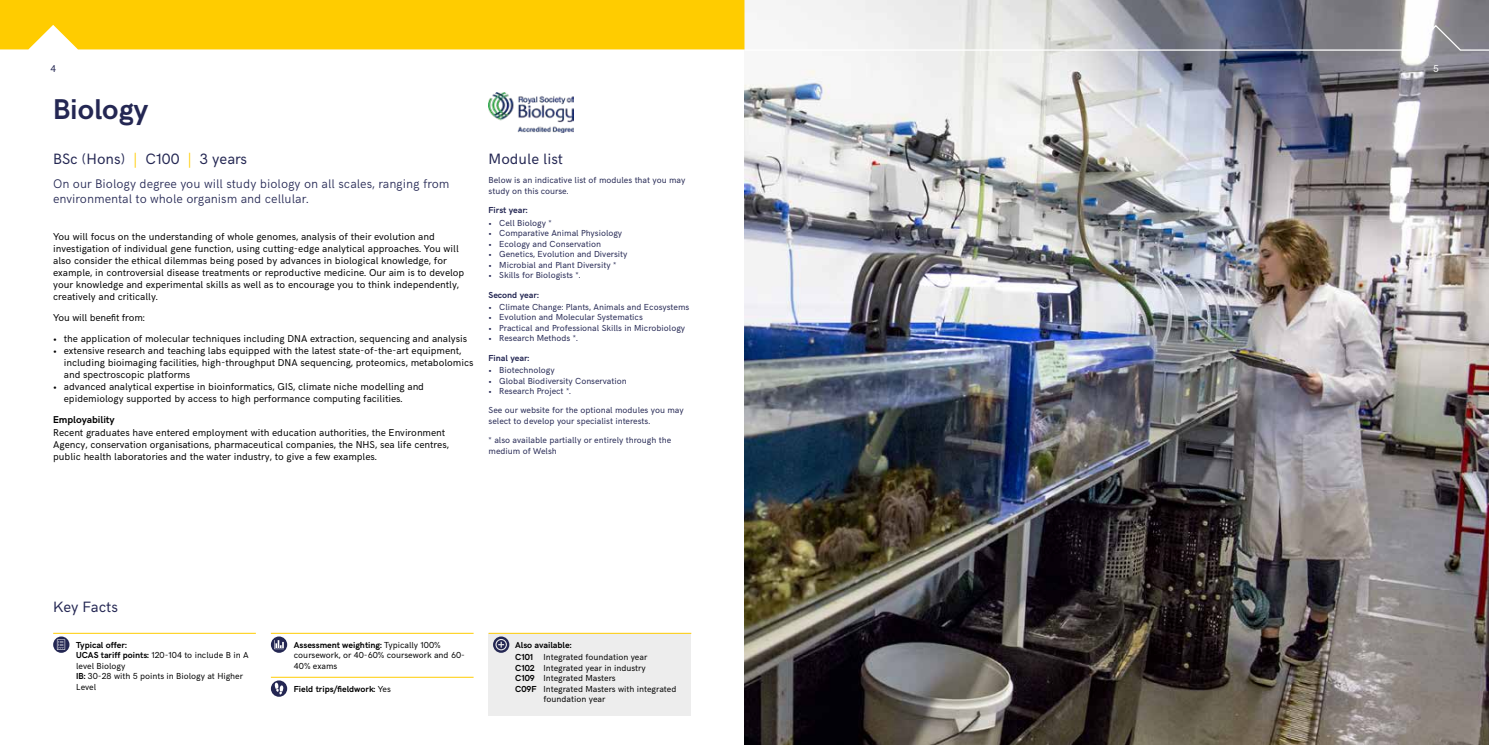
<style>
.page{position:relative;width:1489px;height:745px;background:#fff}
.page>*{position:absolute;margin:0;border:0;box-sizing:border-box;transform-origin:0 0}
.t1{font:700 28.75px "HK Grotesk";color:#242753}
.t2{font:15px "HK Grotesk";color:#242753}
.t3{font:300 12.5px/15px "HK Grotesk";color:#242753}
.t4{font:10px/12px "HK Grotesk";color:#000}
.t5{font:700 10px "HK Grotesk";color:#000}
.t6{font:10px "HK Grotesk";color:#242753}
.t7{font:10px "HK Grotesk";color:#fff}
.t8{font:8.75px/10.5px "HK Grotesk";color:#242753}
.t9{font:8.75px/10.5px "HK Grotesk";color:#000}
.t10{font:700 8.75px "HK Grotesk";color:#242753}
.t11{font:700 8.75px "HK Grotesk";color:#000}
.s1{color:#fc0}
.s2{font-weight:700}
.s3{font-weight:400}
</style>
<div class="page">
<img style="left:744px;top:52px;width:744px;height:692px">
<img style="left:488px;top:92px;width:86px;height:40px">
<hr style="left:53px;top:632px;width:203px;height:1px;background:#fc0">
<svg style="left:53px;top:636px;width:16px;height:16px"></svg>
<hr style="left:271px;top:632px;width:202px;height:1px;background:#fc0">
<hr style="left:271px;top:676px;width:202px;height:1px;background:#fc0">
<svg style="left:271px;top:636px;width:16px;height:16px"></svg>
<svg style="left:271px;top:680px;width:16px;height:16px"></svg>
<div style="left:488px;top:633px;width:203px;height:27px;background:#ededed"></div>
<hr style="left:488px;top:632px;width:203px;height:1px;background:#fc0">
<div style="left:488px;top:655px;width:203px;height:28px;background:#ededed"></div>
<div style="left:488px;top:676px;width:203px;height:39px;background:#ededed"></div>
<svg style="left:493px;top:636px;width:16px;height:16px"></svg>
<svg style="left:0;top:0;width:1488px;height:52px"></svg>
<p class="t6" style="left:50px;top:61px;width:7px">4</p>
<p class="t7" style="left:1432px;top:61px;width:7px">5</p>
<h1 class="t1" style="left:53px;top:88px;width:97px">Biology</h1>
<h2 class="t2" style="left:53px;top:147px;width:195px">BSc (Hons) <span class="s1">|</span> C100 <span class="s1">|</span> 3 years</h2>
<p class="t3" style="left:53px;top:175px;width:398px">On our Biology degree you will study biology on all scales, ranging from environmental to whole organism and cellular.</p>
<p class="t4" style="left:53px;top:229px;width:412px">You will focus on the understanding of whole genomes, analysis of their evolution and investigation of individual gene function, using cutting-edge analytical approaches. You will also consider the ethical dilemmas being posed by advances in biological knowledge, for example, in controversial disease treatments or reproductive medicine. Our aim is to develop your knowledge and experimental skills as well as to encourage you to think independently, creatively and critically.</p>
<p class="t4" style="left:53px;top:310px;width:93px">You will benefit from:</p>
<p class="t4" style="left:53px;top:331px;width:415px">• the application of molecular techniques including DNA extraction, sequencing and analysis</p>
<p class="t4" style="left:64px;top:343px;width:411px;text-indent:-11px">• extensive research and teaching labs equipped with the latest state-of-the-art equipment, including bioimaging facilities, high-throughput DNA sequencing, proteomics, metabolomics and spectroscopic platforms</p>
<p class="t4" style="left:64px;top:379px;width:362px;text-indent:-11px">• advanced analytical expertise in bioinformatics, GIS, climate niche modelling and epidemiology supported by access to high performance computing facilities.</p>
<p class="t5" style="left:53px;top:411px;width:63px">Employability</p>
<p class="t4" style="left:53px;top:426px;width:397px">Recent graduates have entered employment with education authorities, the Environment<br>Agency, conservation organisations, pharmaceutical companies, the NHS, sea life centres, public health laboratories and the water industry, to give a few examples.</p>
<h2 class="t2" style="left:488px;top:147px;width:76px">Module list</h2>
<p class="t8" style="left:488px;top:174px;width:198px">Below is an indicative list of modules that you may study on this course.</p>
<p class="t10" style="left:488px;top:204px;width:41px">First year:</p>
<p class="t8" style="left:488px;top:216px;width:65px">• Cell Biology *</p>
<p class="t8" style="left:488px;top:227px;width:135px">• Comparative Animal Physiology</p>
<p class="t8" style="left:488px;top:237px;width:114px">• Ecology and Conservation</p>
<p class="t8" style="left:488px;top:248px;width:140px">• Genetics, Evolution and Diversity</p>
<p class="t8" style="left:488px;top:258px;width:129px">• Microbial and Plant Diversity *</p>
<p class="t8" style="left:488px;top:269px;width:93px">• Skills for Biologists *.</p>
<p class="t10" style="left:488px;top:288px;width:52px">Second year:</p>
<p class="t8" style="left:488px;top:301px;width:202px">• Climate Change: Plants, Animals and Ecosystems</p>
<p class="t8" style="left:488px;top:311px;width:156px">• Evolution and Molecular Systematics</p>
<p class="t8" style="left:488px;top:322px;width:198px">• Practical and Professional Skills in Microbiology</p>
<p class="t8" style="left:488px;top:332px;width:91px">• Research Methods *.</p>
<p class="t10" style="left:488px;top:351px;width:42px">Final year:</p>
<p class="t8" style="left:488px;top:364px;width:68px">• Biotechnology</p>
<p class="t8" style="left:488px;top:374px;width:140px">• Global Biodiversity Conservation</p>
<p class="t8" style="left:488px;top:385px;width:84px">• Research Project *.</p>
<p class="t8" style="left:488px;top:404px;width:197px">See our website for the optional modules you may select to develop your specialist interests.</p>
<p class="t8" style="left:488px;top:434px;width:184px">* also available partially or entirely through the medium of Welsh</p>
<h2 class="t2" style="left:53px;top:595px;width:66px">Key Facts</h2>
<p class="t9" style="left:76px;top:638px;width:174px"><span class="s2">Typical offer:<br>UCAS tariff points:</span> 120-104 to include B in A level Biology<br><span class="s2">IB:</span> 30-28 with 5 points in Biology at Higher<br>Level</p>
<p class="t9" style="left:294px;top:638px;width:172px"><span class="s2">Assessment weighting:</span> Typically 100% coursework, or 40-60% coursework and 60-<br>40% exams</p>
<p class="t11" style="left:294px;top:681px;width:98px">Field trips/fieldwork: <span class="s3">Yes</span></p>
<p class="t9" style="left:515px;top:637px;width:133px;line-height:12.2px"><span class="s2">Also available:<br>C101</span> Integrated foundation year</p>
<p class="t9" style="left:515px;top:661px;width:132px"><span class="s2">C102</span> Integrated year in industry</p>
<p class="t9" style="left:515px;top:671px;width:102px"><span class="s2">C109</span> Integrated Masters</p>
<p class="t9" style="left:515px;top:682px;width:163px"><span class="s2">C09F</span> Integrated Masters with integrated</p>
<p class="t9" style="left:543px;top:692px;width:63px">foundation year</p>
</div>
